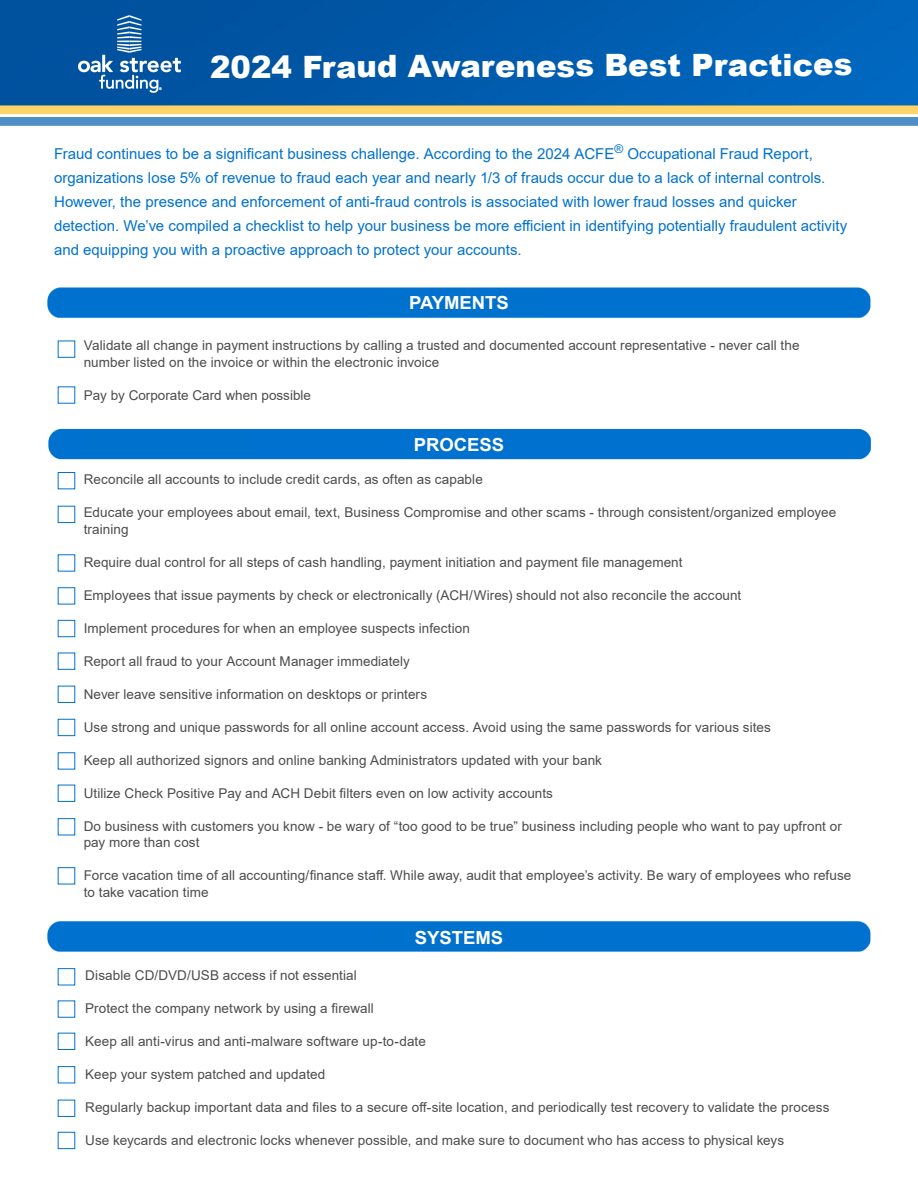
<style>
.page{position:relative;width:918px;height:1188px;background:#fff}
.page>*{position:absolute;margin:0;border:0;box-sizing:border-box;transform-origin:0 0}
.t1{font:900 30.75px "Arial";letter-spacing:-.005em;color:#fff}
.t2{font:700 18px "Arial";color:#fff}
.t3{font:15px/24px "Arial";letter-spacing:.005em;color:#0072ce}
.t4{font:13.5px/16.5px "Arial";letter-spacing:.005em;color:#4b4c4d}
</style>
<div class="page">
<img style="left:0;top:0;width:918px;height:105px">
<img style="left:47px;top:287px;width:824px;height:32px">
<div style="left:377px;top:293px;width:164px;height:24px;background:#0072ce"></div>
<div style="left:58px;top:341px;width:17px;height:17px;border:1px solid #0072ce"></div>
<div style="left:48px;top:429px;width:823px;height:31px;background:#0071ce"></div>
<img style="left:47px;top:921px;width:824px;height:31px">
<div style="left:86px;top:430px;width:164px;height:24px;background:#0072ce"></div>
<div style="left:377px;top:924px;width:164px;height:24px;background:#0072ce"></div>
<div style="left:58px;top:472px;width:17px;height:17px;border:1px solid #0072ce"></div>
<div style="left:58px;top:506px;width:17px;height:17px;border:1px solid #0072ce"></div>
<div style="left:58px;top:587px;width:17px;height:17px;border:1px solid #0072ce"></div>
<div style="left:58px;top:620px;width:17px;height:17px;border:1px solid #0072ce"></div>
<div style="left:58px;top:653px;width:17px;height:17px;border:1px solid #0072ce"></div>
<div style="left:58px;top:686px;width:17px;height:17px;border:1px solid #0072ce"></div>
<div style="left:58px;top:719px;width:17px;height:17px;border:1px solid #0072ce"></div>
<div style="left:58px;top:785px;width:17px;height:17px;border:1px solid #0072ce"></div>
<div style="left:58px;top:818px;width:17px;height:17px;border:1px solid #0072ce"></div>
<div style="left:58px;top:867px;width:17px;height:17px;border:1px solid #0072ce"></div>
<div style="left:58px;top:968px;width:17px;height:17px;border:1px solid #0072ce"></div>
<div style="left:58px;top:1033px;width:17px;height:17px;border:1px solid #0072ce"></div>
<div style="left:58px;top:1066px;width:17px;height:17px;border:1px solid #0072ce"></div>
<div style="left:58px;top:1100px;width:17px;height:17px;border:1px solid #0072ce"></div>
<div style="left:58px;top:1132px;width:17px;height:17px;border:1px solid #0072ce"></div>
<svg style="left:0;top:105px;width:918px;height:21px;background:#afb9a6"></svg>
<img style="left:78px;top:16px;width:102px;height:76px">
<p class="t1" style="left:210px;top:43px;width:644px">2024 Fraud Awareness Best Practices</p>
<p class="t3" style="left:54px;top:142px;width:795px">Fraud continues to be a significant business challenge. According to the 2024 ACFE<sup>®</sup> Occupational Fraud Report, organizations lose 5% of revenue to fraud each year and nearly 1/3 of frauds occur due to a lack of internal controls.<br>However, the presence and enforcement of anti-fraud controls is associated with lower fraud losses and quicker detection. We’ve compiled a checklist to help your business be more efficient in identifying potentially fraudulent activity and equipping you with a proactive approach to protect your accounts.</p>
<p class="t2" style="left:409px;top:290px;width:101px">PAYMENTS</p>
<p class="t4" style="left:84px;top:337px;width:717px">Validate all change in payment instructions by calling a trusted and documented account representative - never call the number listed on the invoice or within the electronic invoice</p>
<p class="t4" style="left:84px;top:387px;width:229px">Pay by Corporate Card when possible</p>
<p class="t2" style="left:414px;top:432px;width:92px">PROCESS</p>
<p class="t4" style="left:84px;top:471px;width:401px">Reconcile all accounts to include credit cards, as often as capable</p>
<p class="t4" style="left:84px;top:504px;width:754px">Educate your employees about email, text, Business Compromise and other scams - through consistent/organized employee training</p>
<p class="t4" style="left:84px;top:554px;width:600px">Require dual control for all steps of cash handling, payment initiation and payment file management</p>
<p class="t4" style="left:84px;top:587px;width:659px">Employees that issue payments by check or electronically (ACH/Wires) should not also reconcile the account</p>
<p class="t4" style="left:84px;top:620px;width:388px">Implement procedures for when an employee suspects infection</p>
<p class="t4" style="left:84px;top:653px;width:328px">Report all fraud to your Account Manager immediately</p>
<p class="t4" style="left:84px;top:686px;width:345px">Never leave sensitive information on desktops or printers</p>
<p class="t4" style="left:84px;top:719px;width:689px">Use strong and unique passwords for all online account access. Avoid using the same passwords for various sites</p>
<p class="t4" style="left:84px;top:752px;width:520px">Keep all authorized signors and online banking Administrators updated with your bank</p>
<p class="t4" style="left:84px;top:785px;width:471px">Utilize Check Positive Pay and ACH Debit filters even on low activity accounts</p>
<p class="t4" style="left:84px;top:818px;width:760px">Do business with customers you know - be wary of “too good to be true” business including people who want to pay upfront or pay more than cost</p>
<p class="t4" style="left:84px;top:867px;width:769px">Force vacation time of all accounting/finance staff. While away, audit that employee’s activity. Be wary of employees who refuse to take vacation time</p>
<p class="t2" style="left:415px;top:925px;width:90px">SYSTEMS</p>
<p class="t4" style="left:85px;top:967px;width:273px">Disable CD/DVD/USB access if not essential</p>
<p class="t4" style="left:85px;top:1000px;width:290px">Protect the company network by using a firewall</p>
<p class="t4" style="left:85px;top:1033px;width:342px">Keep all anti-virus and anti-malware software up-to-date</p>
<p class="t4" style="left:85px;top:1066px;width:241px">Keep your system patched and updated</p>
<p class="t4" style="left:85px;top:1099px;width:746px">Regularly backup important data and files to a secure off-site location, and periodically test recovery to validate the process</p>
<p class="t4" style="left:85px;top:1132px;width:700px">Use keycards and electronic locks whenever possible, and make sure to document who has access to physical keys</p>
</div>
